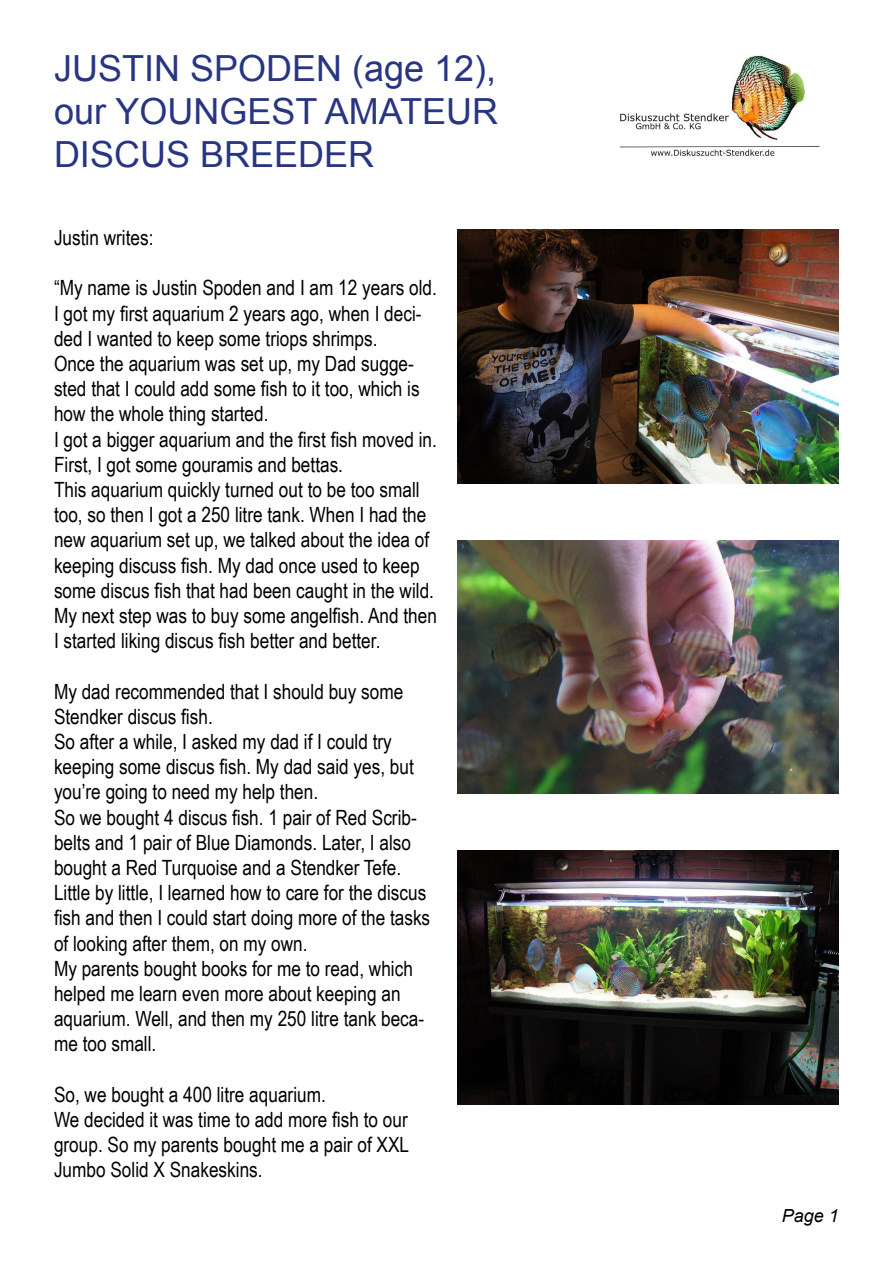
<style>
.page{position:relative;width:893px;height:1263px;background:#fff}
.page>*{position:absolute;margin:0;border:0;box-sizing:border-box;transform-origin:0 0}
.t1{font:36px/43.2px "Arial";color:#283583;text-align:justify}
.t2{font:21px/25.2px "Arial Narrow";color:#000}
.t3{font:italic 18px "Arial";color:#000}
</style>
<div class="page">
<img style="left:619px;top:55px;width:201px;height:102px">
<img style="left:457px;top:230px;width:382px;height:253px">
<img style="left:457px;top:540px;width:382px;height:254px">
<img style="left:457px;top:850px;width:382px;height:254px">
<h1 class="t1" style="left:54px;top:47px;width:446px">JUSTIN SPODEN (age 12), our YOUNGEST AMATEUR DISCUS BREEDER</h1>
<p class="t2" style="left:54px;top:224px;width:101px">Justin writes:</p>
<p class="t2" style="left:54px;top:275px;width:384px">“My name is Justin Spoden and I am 12 years old.<br>I got my first aquarium 2 years ago, when I deci&shy;ded I wanted to keep some triops shrimps.<br>Once the aquarium was set up, my Dad sugge&shy;sted that I could add some fish to it too, which is how the whole thing started.<br>I got a bigger aquarium and the first fish moved in.<br>First, I got some gouramis and bettas.<br>This aquarium quickly turned out to be too small too, so then I got a 250 litre tank. When I had the new aquarium set up, we talked about the idea of keeping discuss fish. My dad once used to keep some discus fish that had been caught in the wild.<br>My next step was to buy some angelfish. And then I started liking discus fish better and better.</p>
<p class="t2" style="left:54px;top:678px;width:378px">My dad recommended that I should buy some Stendker discus fish.<br>So after a while, I asked my dad if I could try keeping some discus fish. My dad said yes, but you’re going to need my help then.<br>So we bought 4 discus fish. 1 pair of Red Scrib&shy;belts and 1 pair of Blue Diamonds. Later, I also bought a Red Turquoise and a Stendker Tefe.<br>Little by little, I learned how to care for the discus fish and then I could start doing more of the tasks of looking after them, on my own.<br>My parents bought books for me to read, which helped me learn even more about keeping an aquarium. Well, and then my 250 litre tank beca&shy;me too small.</p>
<p class="t2" style="left:54px;top:1081px;width:357px">So, we bought a 400 litre aquarium.<br>We decided it was time to add more fish to our group. So my parents bought me a pair of XXL Jumbo Solid X Snakeskins.</p>
<p class="t3" style="left:782px;top:1204px;width:59px">Page 1</p>
</div>
